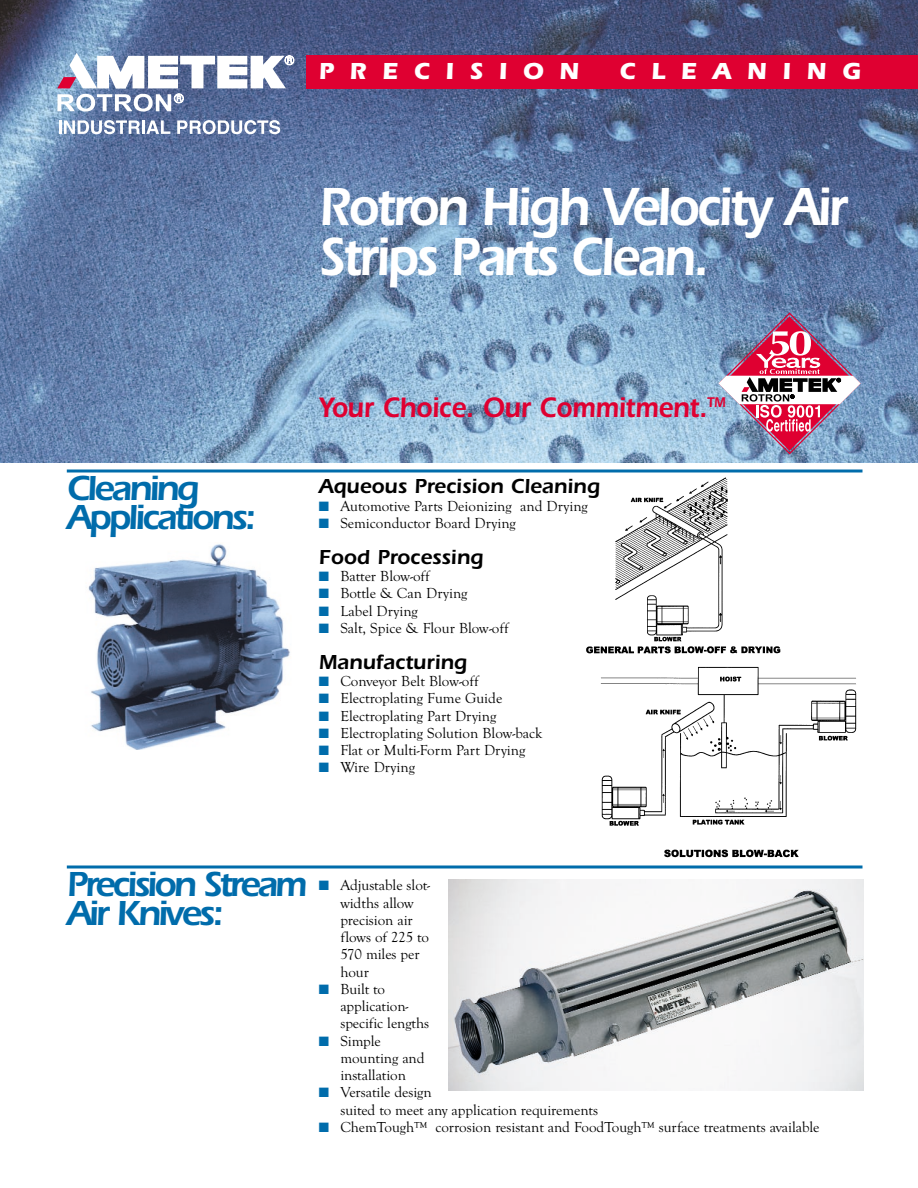
<style>
.page{position:relative;width:918px;height:1188px;background:#fff}
.page>*{position:absolute;margin:0;border:0;box-sizing:border-box;transform-origin:0 0}
.t1{font:600 55.5px/49.5px "Itc Eras";letter-spacing:-.05em;color:#fff;scale:.9 1}
.t2{font:600 36px/30px "Itc Eras";letter-spacing:-.08em;color:#006cab}
.t3{font:600 29.1px "Itc Eras";letter-spacing:-.01em;color:#df0031;scale:.9 1}
.t4{font:700 24px "Itc Eras";letter-spacing:.65em;color:#fff}
.t5{font:600 21px "Itc Eras";color:#000}
.t6{font:15px/17.2px "Goudy Old Sty T";letter-spacing:-.005em;color:#000}
.s1{color:#006cab}
</style>
<div class="page">
<img style="left:600px;top:666px;width:257px;height:192px">
<img style="left:586px;top:477px;width:195px;height:177px">
<img style="left:0;top:0;width:918px;height:463px">
<div style="left:306px;top:55px;width:612px;height:34px;background:#df0031"></div>
<svg style="left:59px;top:120px;width:81px;height:14px"></svg>
<hr style="left:142px;top:120px;width:3px;height:14px;background:#fff">
<svg style="left:146px;top:120px;width:24px;height:14px"></svg>
<svg style="left:177px;top:120px;width:103px;height:14px"></svg>
<svg style="left:57px;top:53px;width:237px;height:59px"></svg>
<hr style="left:67px;top:470px;width:795px;height:2px;background:#006cab">
<img style="left:88px;top:544px;width:202px;height:206px">
<img style="left:449px;top:879px;width:415px;height:212px">
<hr style="left:67px;top:866px;width:795px;height:2px;background:#006cab">
<svg style="left:718px;top:312px;width:144px;height:142px;background:#a4809d"></svg>
<h3 class="t4" style="left:319px;top:63px;width:262px">PRECISION</h3>
<h3 class="t4" style="left:619px;top:63px;width:243px">CLEANING</h3>
<h1 class="t1" style="left:319px;top:188px;width:589px">Rotron High Velocity Air<br>Strips Parts Clean.</h1>
<h2 class="t2" style="left:67px;top:477px;width:191px">Cleaning<br>Applications:</h2>
<h3 class="t3" style="left:319px;top:397px;width:453px">Your Choice. Our Commitment.<sup>TM</sup></h3>
<h3 class="t5" style="left:319px;top:479px;width:283px">Aqueous Precision Cleaning</h3>
<p class="t6" style="left:319px;top:498px;width:271px"><span class="s1">■</span> Automotive Parts Deionizing and Drying</p>
<p class="t6" style="left:319px;top:515px;width:199px"><span class="s1">■</span> Semiconductor Board Drying</p>
<h3 class="t5" style="left:319px;top:550px;width:166px">Food Processing</h3>
<p class="t6" style="left:319px;top:569px;width:112px"><span class="s1">■</span> Batter Blow-off</p>
<p class="t6" style="left:319px;top:586px;width:150px"><span class="s1">■</span> Bottle &amp; Can Drying</p>
<p class="t6" style="left:319px;top:603px;width:101px"><span class="s1">■</span> Label Drying</p>
<p class="t6" style="left:319px;top:620px;width:191px"><span class="s1">■</span> Salt, Spice &amp; Flour Blow-off</p>
<h3 class="t5" style="left:319px;top:655px;width:150px">Manufacturing</h3>
<p class="t6" style="left:319px;top:674px;width:161px"><span class="s1">■</span> Conveyor Belt Blow-off</p>
<p class="t6" style="left:319px;top:691px;width:185px"><span class="s1">■</span> Electroplating Fume Guide</p>
<p class="t6" style="left:319px;top:708px;width:179px"><span class="s1">■</span> Electroplating Part Drying</p>
<p class="t6" style="left:319px;top:725px;width:225px"><span class="s1">■</span> Electroplating Solution Blow-back</p>
<p class="t6" style="left:319px;top:743px;width:208px"><span class="s1">■</span> Flat or Multi-Form Part Drying</p>
<p class="t6" style="left:319px;top:760px;width:98px"><span class="s1">■</span> Wire Drying</p>
<h2 class="t2" style="left:67px;top:873px;width:242px">Precision Stream<br>Air Knives:</h2>
<p class="t6" style="left:340px;top:878px;width:91px;text-indent:-22px"><span class="s1">■</span> Adjustable slot&shy;widths allow precision air flows of 225 to<br>570 miles per hour</p>
<p class="t6" style="left:340px;top:981px;width:91px;text-indent:-22px"><span class="s1">■</span> Built to application&shy;specific lengths</p>
<p class="t6" style="left:340px;top:1033px;width:86px;text-indent:-22px"><span class="s1">■</span> Simple mounting and installation</p>
<p class="t6" style="left:340px;top:1085px;width:259px;text-indent:-22px"><span class="s1">■</span> Versatile design<br>suited to meet any application requirements</p>
<p class="t6" style="left:319px;top:1119px;width:502px"><span class="s1">■</span> ChemTough™ corrosion resistant and FoodTough™ surface treatments available</p>
</div>
